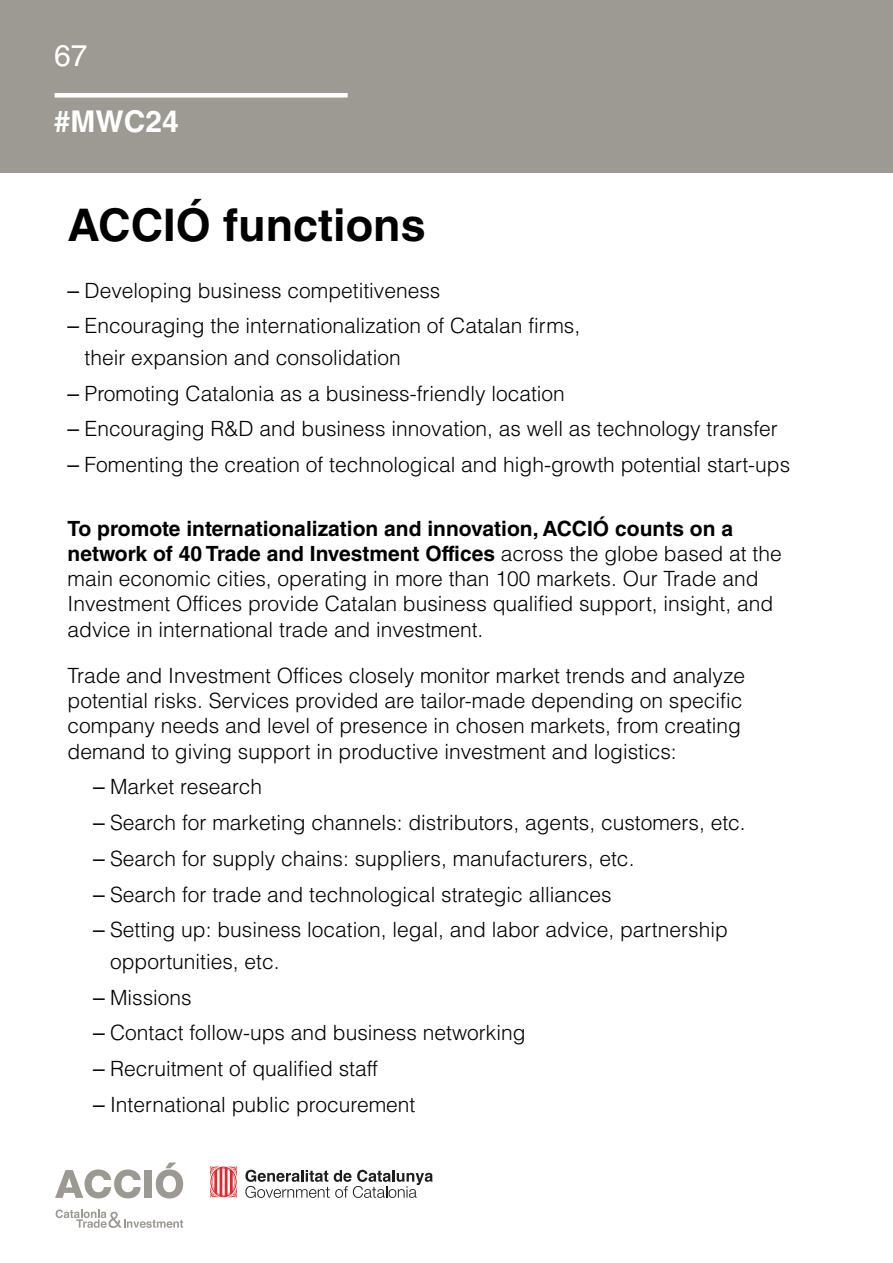
<style>
.page{position:relative;width:893px;height:1263px;background:#fff}
.page>*{position:absolute;margin:0;border:0;box-sizing:border-box;transform-origin:0 0}
.títol_text{font:700 45px "Helvetica LT Std";color:#000}
.t1{font:700 30px "Helvetica LT Std";color:#fff}
.t2{font:30px "Helvetica LT Std";color:#fff}
.paràgraf_text{font:300 21px/25.2px "Helvetica LT Std";color:#000}
.s1{font-weight:400}
.s2{font-weight:700}
</style>
<div class="page">
<div style="left:0;top:0;width:893px;height:173px;background:#9d9993"></div>
<div style="left:55px;top:93px;width:293px;height:5px;background:#fff"></div>
<svg style="left:56px;top:1209px;width:127px;height:19px"></svg>
<svg style="left:55px;top:1169px;width:86px;height:29px"></svg>
<div style="left:145px;top:1170px;width:7px;height:28px;background:#9c9892"></div>
<svg style="left:156px;top:1162px;width:27px;height:36px"></svg>
<svg style="left:245px;top:1170px;width:188px;height:28px"></svg>
<svg style="left:210px;top:1166px;width:27px;height:31px"></svg>
<h2 class="t2" style="left:54px;top:38px;width:35px">67</h2>
<h2 class="t1" style="left:54px;top:103px;width:127px">#MWC24</h2>
<p class="títol_text" style="left:68px;top:197px;width:360px">ACCIÓ functions</p>
<p class="paràgraf_text" style="left:68px;top:277px;width:374px"><span class="s1">–</span> Developing business competitiveness</p>
<p class="paràgraf_text" style="left:85px;top:310px;width:497px;line-height:31.5px;text-indent:-17px"><span class="s1">–</span> Encouraging the internationalization of Catalan firms, their expansion and consolidation</p>
<p class="paràgraf_text" style="left:68px;top:380px;width:499px"><span class="s1">–</span> Promoting Catalonia as a business-friendly location</p>
<p class="paràgraf_text" style="left:68px;top:416px;width:712px"><span class="s1">–</span> Encouraging R&amp;D and business innovation, as well as technology transfer</p>
<p class="paràgraf_text" style="left:68px;top:452px;width:724px"><span class="s1">–</span> Fomenting the creation of technological and high-growth potential start-ups</p>
<p class="paràgraf_text" style="left:68px;top:515px;width:716px"><span class="s2">To promote internationalization and innovation, ACCIÓ counts on a network of 40 Trade and Investment Offices</span> across the globe based at the main economic cities, operating in more than 100 markets. Our Trade and Investment Offices provide Catalan business qualified support, insight, and advice in international trade and investment.</p>
<p class="paràgraf_text" style="left:68px;top:663px;width:679px">Trade and Investment Offices closely monitor market trends and analyze potential risks. Services provided are tailor-made depending on specific company needs and level of presence in chosen markets, from creating demand to giving support in productive investment and logistics:</p>
<p class="paràgraf_text" style="left:93px;top:774px;width:171px"><span class="s1">–</span> Market research</p>
<p class="paràgraf_text" style="left:93px;top:810px;width:654px"><span class="s1">–</span> Search for marketing channels: distributors, agents, customers, etc.</p>
<p class="paràgraf_text" style="left:93px;top:846px;width:543px"><span class="s1">–</span> Search for supply chains: suppliers, manufacturers, etc.</p>
<p class="paràgraf_text" style="left:93px;top:881px;width:520px"><span class="s1">–</span> Search for trade and technological strategic alliances</p>
<p class="paràgraf_text" style="left:110px;top:914px;width:619px;line-height:31.5px;text-indent:-17px"><span class="s1">–</span> Setting up: business location, legal, and labor advice, partnership opportunities, etc.</p>
<p class="paràgraf_text" style="left:93px;top:984px;width:100px"><span class="s1">–</span> Missions</p>
<p class="paràgraf_text" style="left:93px;top:1020px;width:434px"><span class="s1">–</span> Contact follow-ups and business networking</p>
<p class="paràgraf_text" style="left:93px;top:1056px;width:287px"><span class="s1">–</span> Recruitment of qualified staff</p>
<p class="paràgraf_text" style="left:93px;top:1092px;width:324px"><span class="s1">–</span> International public procurement</p>
</div>
